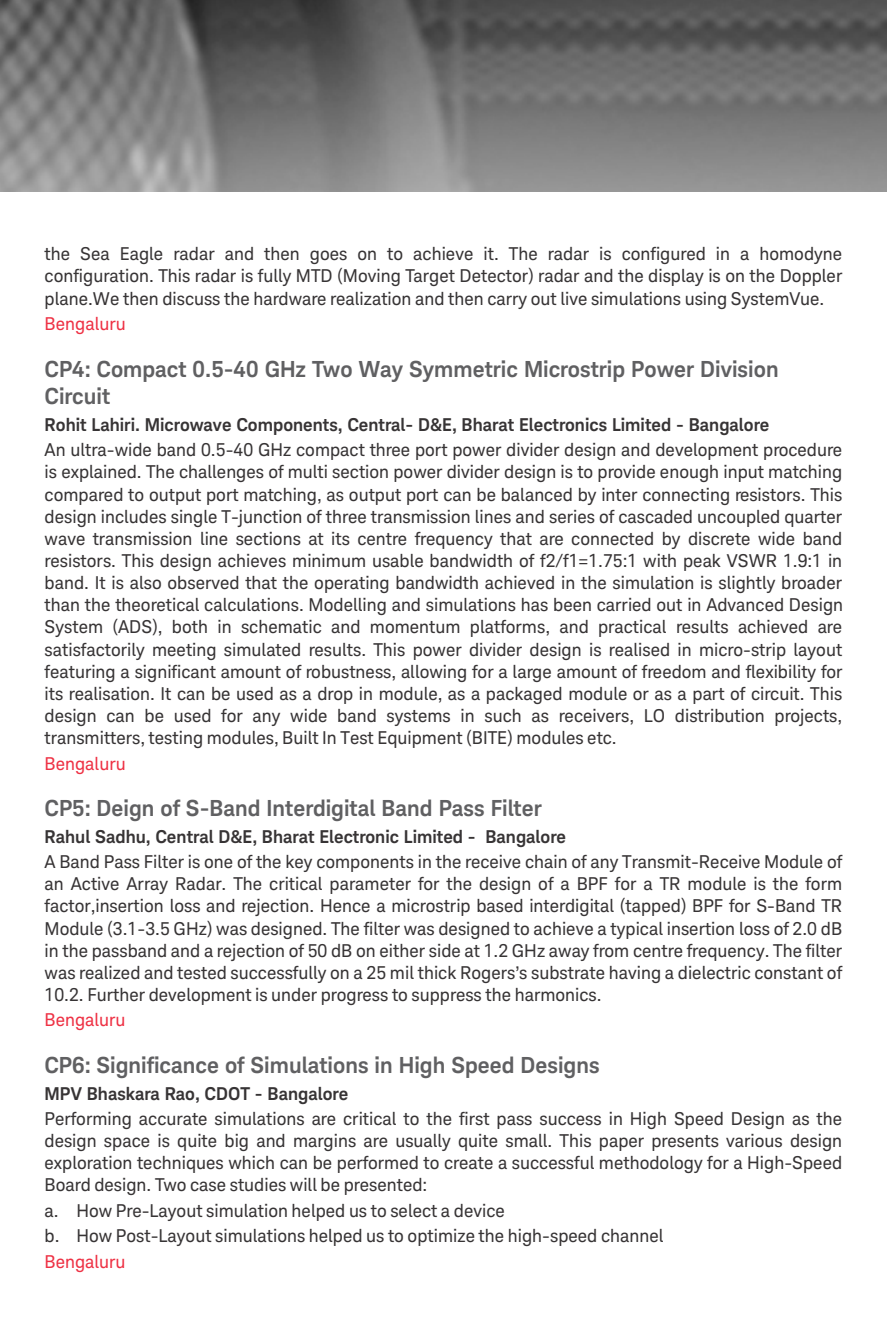
<style>
.page{position:relative;width:887px;height:1340px;background:#fff}
.page>*{position:absolute;margin:0;border:0;box-sizing:border-box;transform-origin:0 0}
.t1{font:700 22.5px/27.7px "Keysight Sans";color:#606062}
.t2{font:18px/22.1px "Keysight Sans";color:#373435;text-align:justify}
.t3{font:700 18px "Keysight Sans";color:#373435}
.t4{font:18px "Keysight Sans";color:#ee3144}
</style>
<div class="page">
<img style="left:0;top:0;width:887px;height:191px">
<p class="t2" style="left:45px;top:245px;width:799px">the Sea Eagle radar and then goes on to achieve it. The radar is configured in a homodyne configuration. This radar is fully MTD (Moving Target Detector) radar and the display is on the Doppler plane.We then discuss the hardware realization and then carry out live simulations using SystemVue.</p>
<p class="t4" style="left:45px;top:317px;width:83px">Bengaluru</p>
<p class="t1" style="left:45px;top:357px;width:735px">CP4: Compact 0.5-40 GHz Two Way Symmetric Microstrip Power Division<br>Circuit</p>
<p class="t3" style="left:45px;top:417px;width:726px">Rohit Lahiri. Microwave Components, Central- D&amp;E, Bharat Electronics Limited - Bangalore</p>
<p class="t2" style="left:45px;top:441px;width:800px">An ultra-wide band 0.5-40 GHz compact three port power divider design and development procedure is explained. The challenges of multi section power divider design is to provide enough input matching compared to output port matching, as output port can be balanced by inter connecting resistors. This design includes single T-junction of three transmission lines and series of cascaded uncoupled quarter wave transmission line sections at its centre frequency that are connected by discrete wide band resistors. This design achieves minimum usable bandwidth of f2/f1=1.75:1 with peak VSWR 1.9:1 in band. It is also observed that the operating bandwidth achieved in the simulation is slightly broader than the theoretical calculations. Modelling and simulations has been carried out in Advanced Design System (ADS), both in schematic and momentum platforms, and practical results achieved are satisfactorily meeting simulated results. This power divider design is realised in micro-strip layout featuring a significant amount of robustness, allowing for a large amount of freedom and flexibility for its realisation. It can be used as a drop in module, as a packaged module or as a part of circuit. This design can be used for any wide band systems in such as receivers, LO distribution projects, transmitters, testing modules, Built In Test Equipment (BITE) modules etc.</p>
<p class="t4" style="left:45px;top:756px;width:83px">Bengaluru</p>
<p class="t1" style="left:45px;top:796px;width:498px">CP5: Deign of S-Band Interdigital Band Pass Filter</p>
<p class="t3" style="left:45px;top:829px;width:523px">Rahul Sadhu, Central D&amp;E, Bharat Electronic Limited - Bangalore</p>
<p class="t2" style="left:45px;top:852px;width:799px">A Band Pass Filter is one of the key components in the receive chain of any Transmit-Receive Module of an Active Array Radar. The critical parameter for the design of a BPF for a TR module is the form factor,insertion loss and rejection. Hence a microstrip based interdigital (tapped) BPF for S-Band TR Module (3.1-3.5 GHz) was designed. The filter was designed to achieve a typical insertion loss of 2.0 dB in the passband and a rejection of 50 dB on either side at 1.2 GHz away from centre frequency. The filter was realized and tested successfully on a 25 mil thick Rogers’s substrate having a dielectric constant of 10.2. Further development is under progress to suppress the harmonics.</p>
<p class="t4" style="left:45px;top:1013px;width:83px">Bengaluru</p>
<p class="t1" style="left:45px;top:1053px;width:556px">CP6: Significance of Simulations in High Speed Designs</p>
<p class="t3" style="left:45px;top:1086px;width:305px">MPV Bhaskara Rao, CDOT - Bangalore</p>
<p class="t2" style="left:45px;top:1109px;width:799px">Performing accurate simulations are critical to the first pass success in High Speed Design as the design space is quite big and margins are usually quite small. This paper presents various design exploration techniques which can be performed to create a successful methodology for a High-Speed Board design. Two case studies will be presented:</p>
<p class="t2" style="left:45px;top:1199px;width:620px;line-height:25.4px">a. How Pre-Layout simulation helped us to select a device<br>b. How Post-Layout simulations helped us to optimize the high-speed channel</p>
<p class="t4" style="left:45px;top:1254px;width:83px">Bengaluru</p>
</div>
